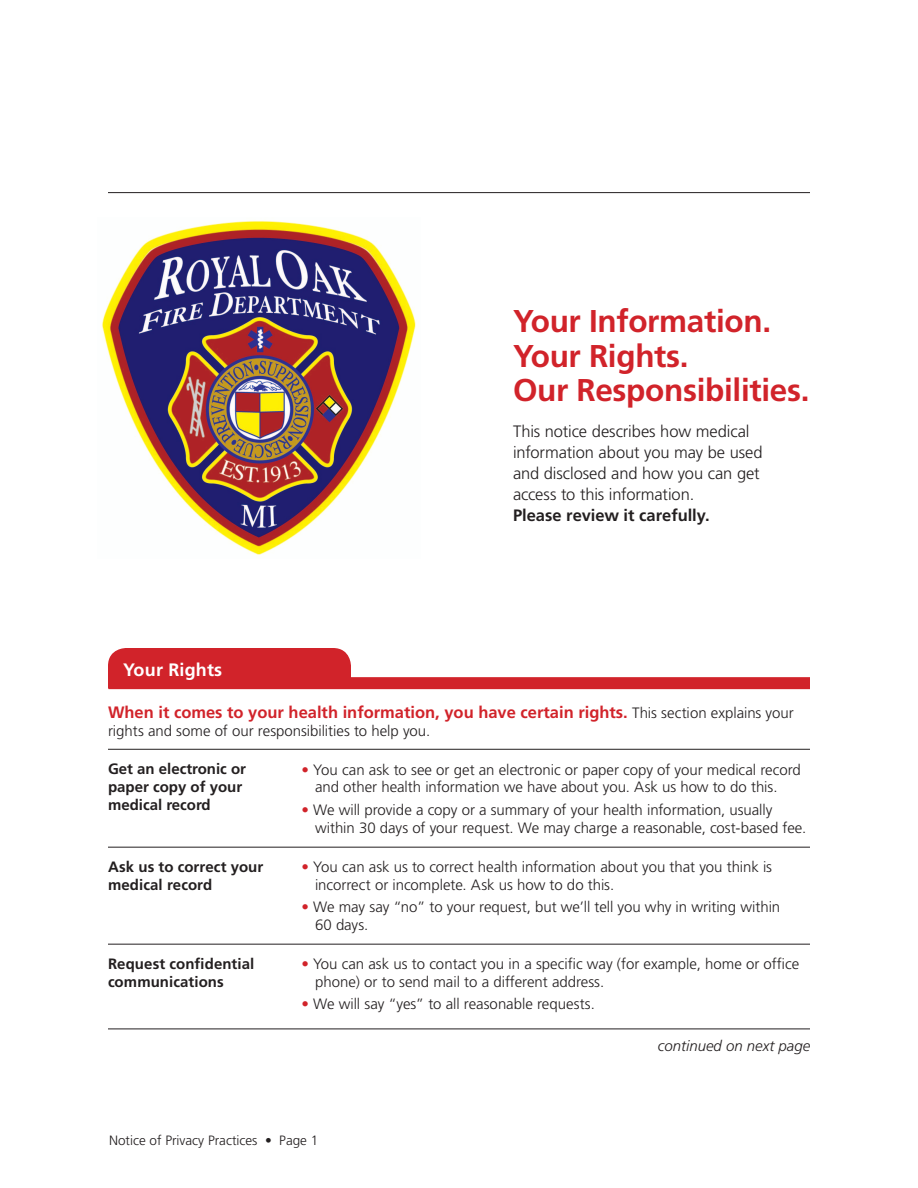
<style>
.page{position:relative;width:918px;height:1188px;background:#fff}
.page>*{position:absolute;margin:0;border:0;box-sizing:border-box;transform-origin:0 0}
.t1{font:700 31.5px "Frutiger";letter-spacing:-.01em;color:#d1232a}
.t2{font:700 18px "Frutiger";letter-spacing:.01em;color:#fff}
.t3{font:300 16.5px/21px "Frutiger";letter-spacing:-.005em;color:#231f20}
._11pt_frutiger_light{font:700 16.5px "Frutiger";color:#d1232a}
.list_style_red_bulle{font:300 15px/17.5px "Frutiger";color:#231f20}
._10pt_frutiger_bold{font:700 15px/18px "Frutiger";letter-spacing:.005em;color:#231f20}
.frutiger_bold_sub1{font:700 15px/18px "Frutiger";color:#231f20}
._11pt_frutiger_light-2{font:300 15px "Frutiger";letter-spacing:-.005em;color:#231f20}
.t4{font:italic 300 15px "Frutiger";color:#231f20}
._10pt_frutiger{font:300 13.5px "Frutiger";color:#231f20}
.s1{font-weight:700}
.s2{font-weight:300;font-size:15px;color:#231f20}
.s3{color:#d1232a}
</style>
<div class="page">
<hr style="left:108px;top:847px;width:189px;height:1px;background:#231f20">
<hr style="left:297px;top:847px;width:513px;height:1px;background:#231f20">
<hr style="left:108px;top:944px;width:189px;height:1px;background:#231f20">
<hr style="left:297px;top:944px;width:513px;height:1px;background:#231f20">
<hr style="left:108px;top:1029px;width:189px;height:1px;background:#231f20">
<hr style="left:297px;top:1029px;width:513px;height:1px;background:#231f20">
<hr style="left:108px;top:749px;width:189px;height:1px;background:#231f20">
<hr style="left:297px;top:749px;width:513px;height:1px;background:#231f20">
<div style="left:109px;top:677px;width:701px;height:12px;background:#d1232a"></div>
<div style="left:108px;top:648px;width:243px;height:40px;background:#d1232a"></div>
<hr style="left:108px;top:192px;width:702px;height:1px;background:#231f20">
<img style="left:102px;top:221px;width:314px;height:334px">
<p class="t2" style="left:123px;top:659px;width:101px">Your Rights</p>
<p class="t1" style="left:513px;top:303px;width:260px">Your Information.</p>
<p class="t1" style="left:513px;top:337px;width:177px">Your Rights.</p>
<p class="t1" style="left:513px;top:372px;width:298px">Our Responsibilities.</p>
<p class="t3" style="left:513px;top:421px;width:251px">This notice describes how medical information about you may be used and disclosed and how you can get access to this information.<br><span class="s1">Please review it carefully.</span></p>
<p class="_11pt_frutiger_light" style="left:108px;top:702px;width:687px">When it comes to your health information, you have certain rights. <span class="s2">This section explains your</span></p>
<p class="_11pt_frutiger_light-2" style="left:108px;top:722px;width:324px">rights and some of our responsibilities to help you.</p>
<p class="frutiger_bold_sub1" style="left:108px;top:760px;width:140px">Get an electronic or paper copy of your medical record</p>
<p class="list_style_red_bulle" style="left:315px;top:761px;width:487px;text-indent:-14px"><span class="s3">•</span> You can ask to see or get an electronic or paper copy of your medical record and other health information we have about you. Ask us how to do this.</p>
<p class="list_style_red_bulle" style="left:315px;top:800px;width:493px;line-height:18px;text-indent:-14px"><span class="s3">•</span> We will provide a copy or a summary of your health information, usually within 30 days of your request. We may charge a reasonable, cost-based fee.</p>
<p class="_10pt_frutiger_bold" style="left:108px;top:858px;width:157px">Ask us to correct your medical record</p>
<p class="list_style_red_bulle" style="left:315px;top:858px;width:459px;text-indent:-14px"><span class="s3">•</span> You can ask us to correct health information about you that you think is incorrect or incomplete. Ask us how to do this.</p>
<p class="list_style_red_bulle" style="left:315px;top:898px;width:467px;text-indent:-14px"><span class="s3">•</span> We may say “no” to your request, but we’ll tell you why in writing within<br>60 days.</p>
<p class="_10pt_frutiger_bold" style="left:108px;top:955px;width:148px">Request confidential communications</p>
<p class="list_style_red_bulle" style="left:315px;top:955px;width:486px;text-indent:-14px"><span class="s3">•</span> You can ask us to contact you in a specific way (for example, home or office phone) or to send mail to a different address.</p>
<p class="list_style_red_bulle" style="left:302px;top:995px;width:295px"><span class="s3">•</span> We will say “yes” to all reasonable requests.</p>
<p class="_10pt_frutiger" style="left:109px;top:1132px;width:211px">Notice of Privacy Practices • Page 1</p>
<p class="t4" style="left:658px;top:1037px;width:154px">continued on next page</p>
</div>
